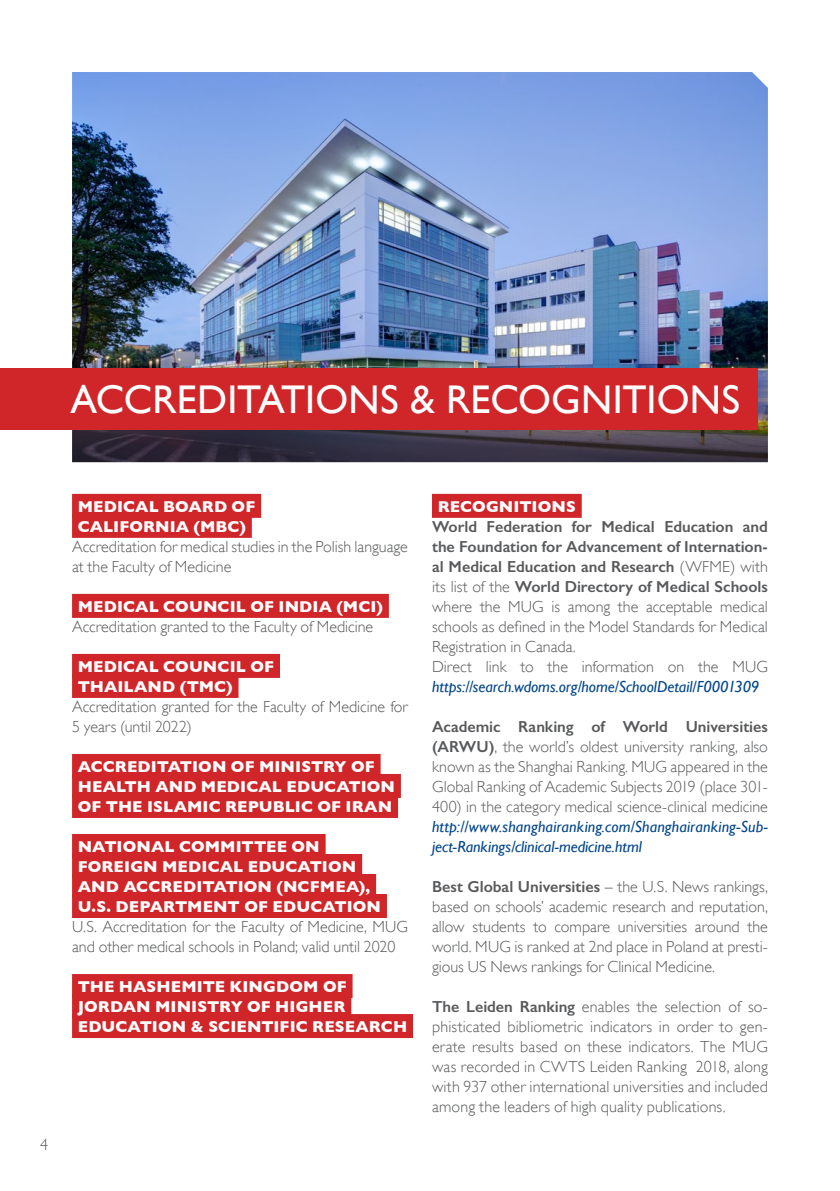
<style>
.page{position:relative;width:840px;height:1191px;background:#fff}
.page>*{position:absolute;margin:0;border:0;box-sizing:border-box;transform-origin:0 0}
.t1{font:40px "Gill Sans";letter-spacing:.005em;color:#fff}
.t2{font:300 16px/20px "Gill Sans";color:#58595b}
.t3{font:700 16px/20px "Gill Sans";letter-spacing:.005em;color:#fff}
.t4{font:italic 16px/20px "Gill Sans";color:#00458c}
.s1{font-weight:600}
</style>
<div class="page">
<img style="left:72px;top:72px;width:695px;height:390px">
<div style="left:72px;top:494px;width:189px;height:24px;background:#d0262a"></div>
<div style="left:72px;top:514px;width:180px;height:24px;background:#d0262a"></div>
<div style="left:72px;top:594px;width:316px;height:24px;background:#d0262a"></div>
<div style="left:72px;top:654px;width:208px;height:24px;background:#d0262a"></div>
<div style="left:72px;top:674px;width:166px;height:24px;background:#d0262a"></div>
<div style="left:72px;top:754px;width:308px;height:24px;background:#d0262a"></div>
<div style="left:72px;top:774px;width:328px;height:24px;background:#d0262a"></div>
<div style="left:72px;top:794px;width:326px;height:24px;background:#d0262a"></div>
<div style="left:72px;top:834px;width:253px;height:24px;background:#d0262a"></div>
<div style="left:72px;top:854px;width:290px;height:24px;background:#d0262a"></div>
<div style="left:72px;top:874px;width:304px;height:24px;background:#d0262a"></div>
<div style="left:72px;top:894px;width:315px;height:24px;background:#d0262a"></div>
<div style="left:72px;top:974px;width:280px;height:24px;background:#d0262a"></div>
<div style="left:72px;top:994px;width:279px;height:24px;background:#d0262a"></div>
<div style="left:72px;top:1014px;width:341px;height:24px;background:#d0262a"></div>
<div style="left:432px;top:494px;width:149px;height:24px;background:#d0262a"></div>
<div style="left:0;top:368px;width:756px;height:62px;background:#d0262a"></div>
<h1 class="t1" style="left:71px;top:376px;width:670px">ACCREDITATIONS &amp; RECOGNITIONS</h1>
<p class="t2" style="left:40px;top:1135px;width:9px">4</p>
<p class="t3" style="left:78px;top:496px;width:179px">MEDICAL BOARD OF<br>CALIFORNIA (MBC)</p>
<p class="t2" style="left:72px;top:537px;width:337px">Accreditation for medical studies in the Polish language at the Faculty of Medicine</p>
<p class="t3" style="left:78px;top:596px;width:306px">MEDICAL COUNCIL OF INDIA (MCI)</p>
<p class="t2" style="left:72px;top:617px;width:302px">Accreditation granted to the Faculty of Medicine</p>
<p class="t3" style="left:78px;top:656px;width:198px">MEDICAL COUNCIL OF<br>THAILAND (TMC)</p>
<p class="t2" style="left:72px;top:697px;width:337px">Accreditation granted for the Faculty of Medicine for<br>5 years (until 2022)</p>
<p class="t3" style="left:78px;top:756px;width:318px">ACCREDITATION OF MINISTRY OF<br>HEALTH AND MEDICAL EDUCATION<br>OF THE ISLAMIC REPUBLIC OF IRAN</p>
<p class="t3" style="left:78px;top:836px;width:305px">NATIONAL COMMITTEE ON<br>FOREIGN MEDICAL EDUCATION<br>AND ACCREDITATION (NCFMEA),<br>U.S. DEPARTMENT OF EDUCATION</p>
<p class="t2" style="left:72px;top:917px;width:337px">U.S. Accreditation for the Faculty of Medicine, MUG and other medical schools in Poland; valid until 2020</p>
<p class="t3" style="left:78px;top:976px;width:331px">THE HASHEMITE KINGDOM OF<br>JORDAN MINISTRY OF HIGHER<br>EDUCATION &amp; SCIENTIFIC RESEARCH</p>
<p class="t3" style="left:437px;top:496px;width:140px">RECOGNITIONS</p>
<p class="t2" style="left:432px;top:517px;width:337px"><span class="s1">World Federation for Medical Education and the Foundation for Advancement of Internation&shy;al Medical Education and Research</span> (WFME) with its list of the <span class="s1">World Directory of Medical Schools </span>where the MUG is among the acceptable medical schools as defined in the Model Standards for Medical Registration in Canada.<br>Direct link to the information on the MUG</p>
<p class="t4" style="left:432px;top:677px;width:328px">https://search.wdoms.org/home/SchoolDetail/F0001309</p>
<p class="t2" style="left:432px;top:717px;width:337px;text-align:justify"><span class="s1">Academic Ranking of World Universities (ARWU)</span>, the world’s oldest university ranking, also known as the Shanghai Ranking. MUG appeared in the Global Ranking of Academic Subjects 2019 (place 301- 400) in the category medical science-clinical medicine</p>
<p class="t4" style="left:432px;top:817px;width:337px">http://www.shanghairanking.com/Shanghairanking-Sub&shy;ject-Rankings/clinical-medicine.html</p>
<p class="t2" style="left:432px;top:877px;width:337px;text-align:justify"><span class="s1">Best Global Universities</span> – the U.S. News rankings, based on schools’ academic research and reputation, allow students to compare universities around the world. MUG is ranked at 2nd place in Poland at presti&shy;gious US News rankings for Clinical Medicine.</p>
<p class="t2" style="left:432px;top:997px;width:337px;text-align:justify"><span class="s1">The Leiden Ranking</span> enables the selection of so&shy;phisticated bibliometric indicators in order to gen&shy;erate results based on these indicators. The MUG was recorded in CWTS Leiden Ranking 2018, along with 937 other international universities and included among the leaders of high quality publications.</p>
</div>
